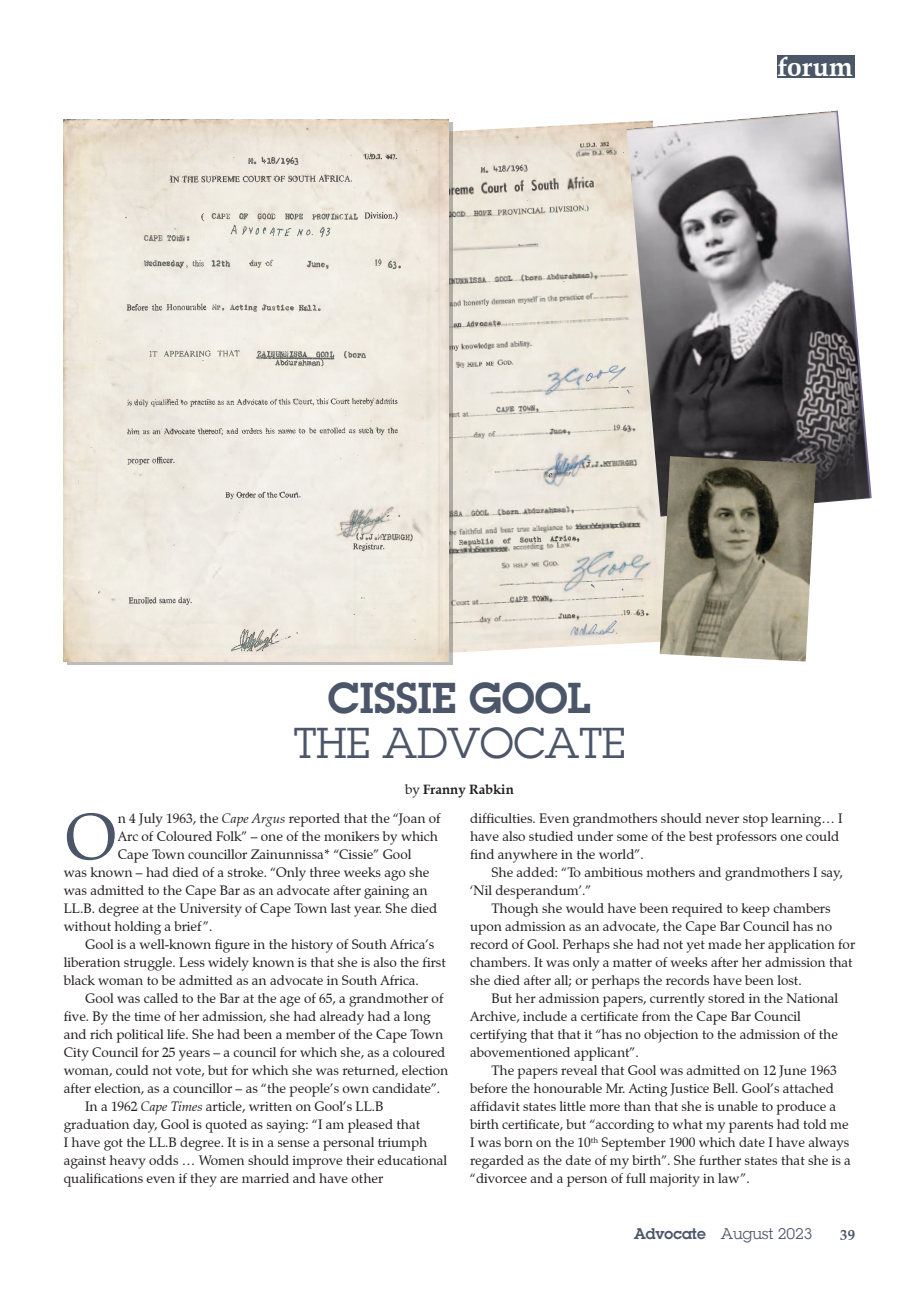
<style>
.page{position:relative;width:919px;height:1289px;background:#fff}
.page>*{position:absolute;margin:0;border:0;box-sizing:border-box;transform-origin:0 0}
.Drop_Cap{font:64.8px "Zapf Calligraphic 801 BT";color:#4c5669}
.STRAP_1{font:42px/45px "Lubalin Graph";color:#4c5669;text-align:center}
.t1{font:700 27px "Zapf Calligraphic 801 BT";color:#fff}
.t2{font:15px "Lubalin Graph";color:#4c5669}
.t3{font:700 15px "Zapf Calligraphic 801 BT";color:#4c5669}
.Body_text{font:13.5px/18px "Zapf Calligraphic 801 BT";color:#231f20}
.Drop_Cap-2{font:13.5px "Zapf Calligraphic 801 BT";color:#231f20}
.Body_one{font:700 13.5px "Zapf Calligraphic 801 BT";color:#231f20}
.s1{font-weight:600}
.s2{font-weight:400}
.s3{font-style:italic}
</style>
<div class="page">
<div style="left:777px;top:55px;width:77px;height:23px;background:#4c5669"></div>
<img style="left:452px;top:127px;width:207px;height:525px">
<img style="left:452px;top:160px;width:144px;height:63px">
<img style="left:574px;top:141px;width:43px;height:18px">
<img style="left:452px;top:268px;width:174px;height:65px">
<img style="left:585px;top:364px;width:41px;height:33px">
<img style="left:452px;top:589px;width:197px;height:42px">
<img style="left:452px;top:501px;width:192px;height:74px">
<img style="left:566px;top:458px;width:60px;height:19px">
<img style="left:452px;top:399px;width:174px;height:48px">
<img style="left:452px;top:339px;width:81px;height:17px">
<img style="left:455px;top:358px;width:60px;height:11px">
<svg style="left:606px;top:381px;width:5px;height:3px"></svg>
<img style="left:490px;top:384px;width:136px;height:11px">
<img style="left:501px;top:467px;width:65px;height:6px">
<img style="left:499px;top:576px;width:144px;height:11px">
<svg style="left:455px;top:365px;width:9px;height:3px"></svg>
<img style="left:569px;top:620px;width:49px;height:16px">
<svg style="left:621px;top:587px;width:3px;height:4px"></svg>
<svg style="left:590px;top:583px;width:5px;height:5px"></svg>
<svg style="left:470px;top:365px;width:8px;height:2px"></svg>
<svg style="left:596px;top:631px;width:6px;height:2px"></svg>
<img style="left:619px;top:506px;width:7px;height:4px">
<svg style="left:547px;top:472px;width:6px;height:6px"></svg>
<svg style="left:494px;top:470px;width:6px;height:3px"></svg>
<img style="left:517px;top:243px;width:23px;height:4px">
<svg style="left:621px;top:151px;width:4px;height:3px"></svg>
<img style="left:64px;top:119px;width:385px;height:542px">
<img style="left:69px;top:126px;width:373px;height:528px">
<img style="left:211px;top:303px;width:110px;height:10px">
<img style="left:144px;top:259px;width:258px;height:10px">
<img style="left:143px;top:234px;width:47px;height:8px">
<img style="left:229px;top:225px;width:101px;height:12px">
<img style="left:211px;top:212px;width:147px;height:9px">
<img style="left:362px;top:150px;width:55px;height:11px">
<svg style="left:94px;top:340px;width:8px;height:4px"></svg>
<img style="left:340px;top:525px;width:74px;height:16px">
<img style="left:126px;top:397px;width:272px;height:39px">
<img style="left:149px;top:350px;width:216px;height:16px">
<img style="left:127px;top:456px;width:48px;height:10px">
<img style="left:224px;top:490px;width:76px;height:10px">
<img style="left:352px;top:541px;width:33px;height:10px">
<img style="left:128px;top:595px;width:64px;height:10px">
<img style="left:230px;top:628px;width:68px;height:23px">
<img style="left:239px;top:628px;width:52px;height:23px">
<svg style="left:230px;top:648px;width:4px;height:3px"></svg>
<svg style="left:97px;top:590px;width:5px;height:5px"></svg>
<svg style="left:171px;top:543px;width:4px;height:3px"></svg>
<svg style="left:380px;top:511px;width:11px;height:7px"></svg>
<svg style="left:78px;top:477px;width:2px;height:6px"></svg>
<svg style="left:339px;top:457px;width:4px;height:3px"></svg>
<svg style="left:369px;top:419px;width:4px;height:3px"></svg>
<svg style="left:200px;top:359px;width:4px;height:3px"></svg>
<img style="left:247px;top:156px;width:52px;height:10px">
<img style="left:168px;top:173px;width:184px;height:10px">
<img style="left:127px;top:303px;width:79px;height:9px">
<svg style="left:211px;top:305px;width:6px;height:5px"></svg>
<svg style="left:298px;top:304px;width:12px;height:7px"></svg>
<svg style="left:387px;top:262px;width:6px;height:5px"></svg>
<svg style="left:158px;top:236px;width:4px;height:5px"></svg>
<svg style="left:335px;top:216px;width:4px;height:3px"></svg>
<svg style="left:298px;top:215px;width:5px;height:4px"></svg>
<svg style="left:247px;top:157px;width:6px;height:7px"></svg>
<svg style="left:124px;top:216px;width:4px;height:3px"></svg>
<svg style="left:200px;top:212px;width:5px;height:9px"></svg>
<img style="left:363px;top:212px;width:35px;height:9px">
<img style="left:626px;top:111px;width:245px;height:405px">
<img style="left:659px;top:456px;width:157px;height:205px">
<h3 class="t1" style="left:777px;top:50px;width:77px">forum</h3>
<p class="STRAP_1" style="left:293px;top:675px;width:333px"><span class="s1">CISSIE GOOL<br></span>THE ADVOCATE</p>
<p class="Body_one" style="left:405px;top:781px;width:110px"><span class="s2">by</span> Franny Rabkin</p>
<p class="Drop_Cap" style="left:64px;top:796px;width:55px">O</p>
<p class="Drop_Cap-2" style="left:118px;top:810px;width:324px">n 4 July 1963, the <span class="s3">Cape Argus</span> reported that the “Joan of</p>
<p class="Drop_Cap-2" style="left:118px;top:828px;width:322px">Arc of Coloured Folk” – one of the monikers by which</p>
<p class="Drop_Cap-2" style="left:118px;top:846px;width:295px">Cape Town councillor Zainunnissa* “Cissie” Gool</p>
<p class="Drop_Cap-2" style="left:64px;top:864px;width:367px">was known – had died of a stroke. “Only three weeks ago she</p>
<p class="Drop_Cap-2" style="left:64px;top:882px;width:365px">was admitted to the Cape Bar as an advocate after gaining an</p>
<p class="Drop_Cap-2" style="left:64px;top:900px;width:375px">LL.B. degree at the University of Cape Town last year. She died</p>
<p class="Drop_Cap-2" style="left:64px;top:918px;width:150px">without holding a brief”.</p>
<p class="Body_text" style="left:64px;top:935px;width:383px;text-indent:21px">Gool is a well-known figure in the history of South Africa’s liberation struggle. Less widely known is that she is also the first black woman to be admitted as an advocate in South Africa.</p>
<p class="Body_text" style="left:64px;top:989px;width:386px;text-indent:21px">Gool was called to the Bar at the age of 65, a grandmother of five. By the time of her admission, she had already had a long and rich political life. She had been a member of the Cape Town City Council for 25 years – a council for which she, as a coloured woman, could not vote, but for which she was returned, election after election, as a councillor – as “the people’s own candidate”.</p>
<p class="Body_text" style="left:64px;top:1097px;width:385px;text-indent:21px">In a 1962 <span class="s3">Cape Times</span> article, written on Gool’s LL.B graduation day, Gool is quoted as saying: “I am pleased that<br>I have got the LL.B degree. It is in a sense a personal triumph against heavy odds … Women should improve their educational qualifications even if they are married and have other</p>
<p class="Body_text" style="left:470px;top:809px;width:374px">difficulties. Even grandmothers should never stop learning… I have also studied under some of the best professors one could find anywhere in the world”.</p>
<p class="Body_text" style="left:470px;top:863px;width:374px;text-indent:21px">She added: “To ambitious mothers and grandmothers I say, ‘Nil desperandum’.”</p>
<p class="Body_text" style="left:470px;top:899px;width:386px;text-indent:21px">Though she would have been required to keep chambers upon admission as an advocate, the Cape Bar Council has no record of Gool. Perhaps she had not yet made her application for chambers. It was only a matter of weeks after her admission that she died after all; or perhaps the records have been lost.</p>
<p class="Body_text" style="left:470px;top:989px;width:369px;text-indent:21px">But her admission papers, currently stored in the National Archive, include a certificate from the Cape Bar Council certifying that that it “has no objection to the admission of the abovementioned applicant”.</p>
<p class="Body_text" style="left:470px;top:1061px;width:382px;text-indent:21px">The papers reveal that Gool was admitted on 12 June 1963 before the honourable Mr. Acting Justice Bell. Gool’s attached affidavit states little more than that she is unable to produce a birth certificate, but “according to what my parents had told me I was born on the 10<sup>th</sup> September 1900 which date I have always regarded as the date of my birth”. She further states that she is a “divorcee and a person of full majority in law”.</p>
<p class="t2" style="left:634px;top:1224px;width:180px"><span class="s1">Advocate</span> August 2023</p>
<p class="t3" style="left:840px;top:1225px;width:16px">39</p>
</div>
